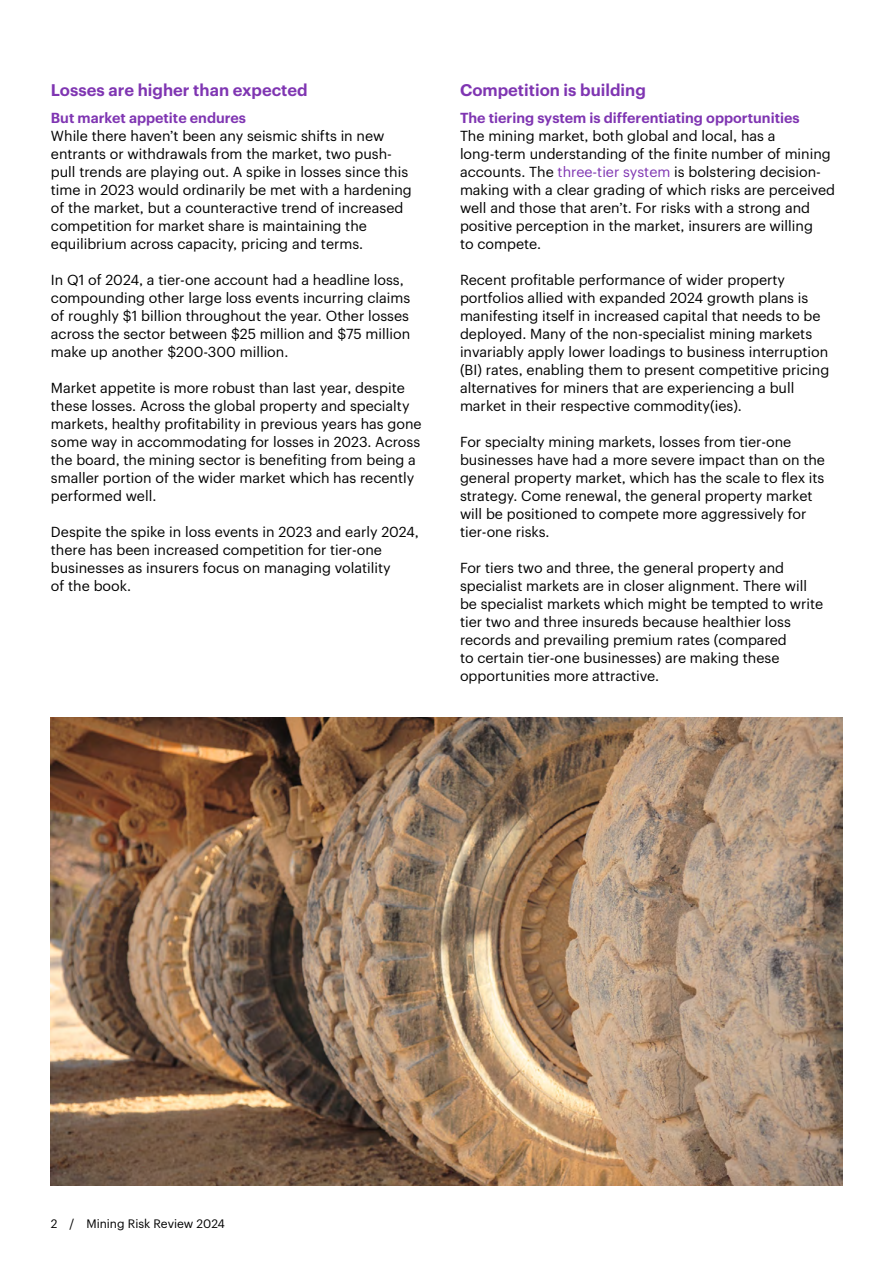
<style>
.page{position:relative;width:893px;height:1263px;background:#fff}
.page>*{position:absolute;margin:0;border:0;box-sizing:border-box;transform-origin:0 0}
.Body_subhead_L1_11_12{font:600 16.5px "Graphik";color:#7f35b2}
.Body_9_5_12{font:14.25px/18px "Graphik";color:#000}
.Body_subhead_L2_9_5_12{font:600 14.25px "Graphik";color:#7f35b2}
.t1{font:12px "Graphik";color:#000}
.s1{color:#7f35b2}
</style>
<div class="page">
<img style="left:51px;top:717px;width:791px;height:468px">
<h3 class="Body_subhead_L1_11_12" style="left:51px;top:77px;width:258px">Losses are higher than expected</h3>
<h4 class="Body_subhead_L2_9_5_12" style="left:51px;top:107px;width:197px">But market appetite endures</h4>
<p class="Body_9_5_12" style="left:51px;top:126px;width:362px">While there haven’t been any seismic shifts in new entrants or withdrawals from the market, two push&shy;pull trends are playing out. A spike in losses since this time in 2023 would ordinarily be met with a hardening of the market, but a counteractive trend of increased competition for market share is maintaining the equilibrium across capacity, pricing and terms.</p>
<p class="Body_9_5_12" style="left:51px;top:270px;width:361px">In Q1 of 2024, a tier-one account had a headline loss, compounding other large loss events incurring claims of roughly $1 billion throughout the year. Other losses across the sector between $25 million and $75 million make up another $200-300 million.</p>
<p class="Body_9_5_12" style="left:51px;top:378px;width:372px">Market appetite is more robust than last year, despite these losses. Across the global property and specialty markets, healthy profitability in previous years has gone some way in accommodating for losses in 2023. Across the board, the mining sector is benefiting from being a smaller portion of the wider market which has recently performed well.</p>
<p class="Body_9_5_12" style="left:51px;top:522px;width:370px">Despite the spike in loss events in 2023 and early 2024, there has been increased competition for tier-one businesses as insurers focus on managing volatility<br>of the book.</p>
<h3 class="Body_subhead_L1_11_12" style="left:460px;top:77px;width:187px">Competition is building</h3>
<h4 class="Body_subhead_L2_9_5_12" style="left:460px;top:107px;width:341px">The tiering system is differentiating opportunities</h4>
<p class="Body_9_5_12" style="left:460px;top:126px;width:377px">The mining market, both global and local, has a long-term understanding of the finite number of mining accounts. The <span class="s1">three-tier system</span> is bolstering decision&shy;making with a clear grading of which risks are perceived well and those that aren’t. For risks with a strong and positive perception in the market, insurers are willing<br>to compete.</p>
<p class="Body_9_5_12" style="left:460px;top:270px;width:371px">Recent profitable performance of wider property portfolios allied with expanded 2024 growth plans is manifesting itself in increased capital that needs to be deployed. Many of the non-specialist mining markets invariably apply lower loadings to business interruption (BI) rates, enabling them to present competitive pricing alternatives for miners that are experiencing a bull market in their respective commodity(ies).</p>
<p class="Body_9_5_12" style="left:460px;top:432px;width:366px">For specialty mining markets, losses from tier-one businesses have had a more severe impact than on the general property market, which has the scale to flex its strategy. Come renewal, the general property market will be positioned to compete more aggressively for tier-one risks.</p>
<p class="Body_9_5_12" style="left:460px;top:558px;width:365px">For tiers two and three, the general property and specialist markets are in closer alignment. There will be specialist markets which might be tempted to write tier two and three insureds because healthier loss records and prevailing premium rates (compared<br>to certain tier-one businesses) are making these opportunities more attractive.</p>
<p class="t1" style="left:51px;top:1215px;width:176px">2 / Mining Risk Review 2024</p>
</div>
